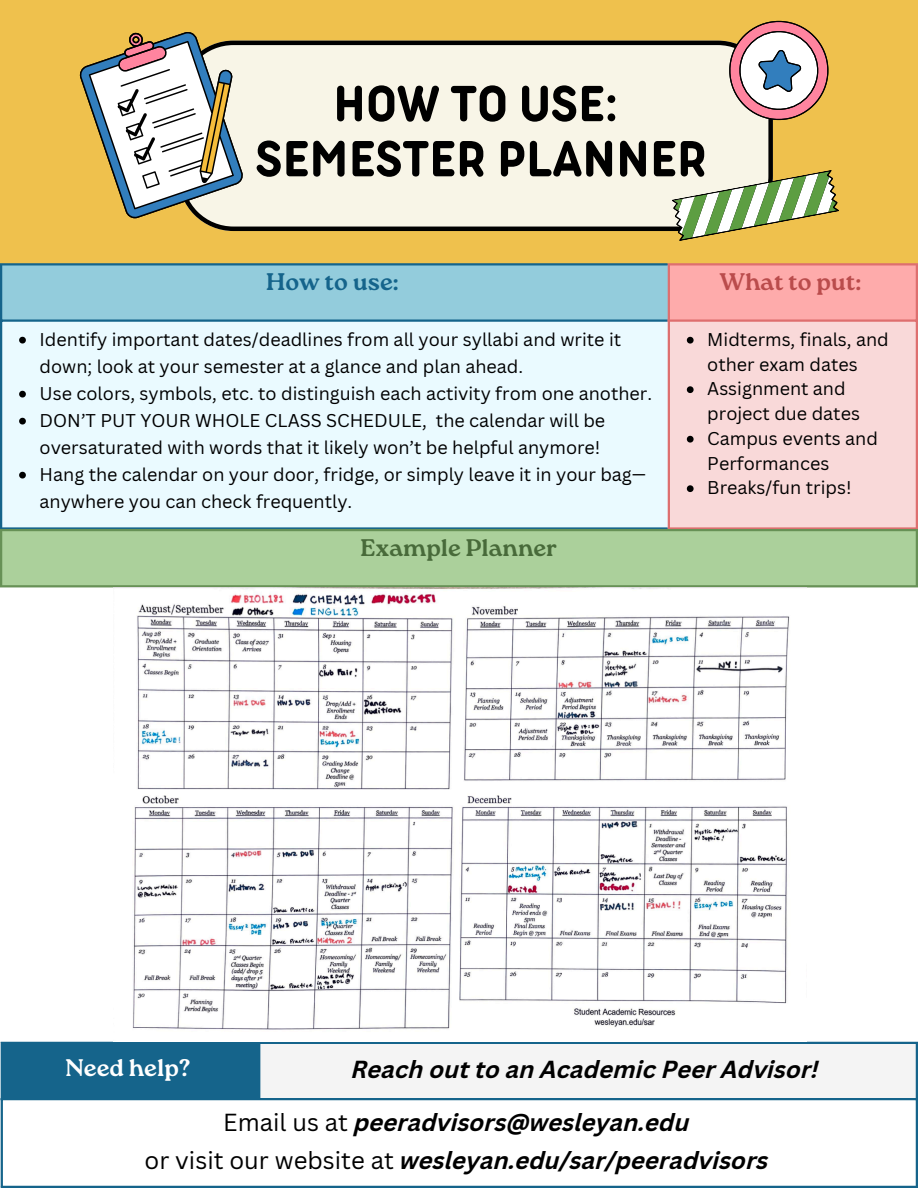
<style>
.page{position:relative;width:918px;height:1188px;background:#fff}
.page>*{position:absolute;margin:0;border:0;box-sizing:border-box;transform-origin:0 0}
.t1{font:55.5px/55.2px "Aristotelica Pro Cnd Txt Bld";color:#000;text-align:center}
.t2{font:italic 700 24px "Canva Sans";color:#000}
.t3{font:700 24px "Roca One";color:#486a3a}
.t4{font:700 24px "Roca One";color:#ba4c4c}
.t5{font:700 24px "Roca One";color:#15648b}
.t6{font:700 24px "Roca One";color:#fff}
.t7{font:18px/27px "Canva Sans";color:#000}
.s1{font-weight:400;font-style:normal}
</style>
<div class="page">
<div style="left:0;top:0;width:918px;height:263px;background:#efc14d"></div>
<div style="left:198px;top:41px;width:575px;height:190px;background:#f8f5e7"></div>
<svg style="left:672px;top:170px;width:167px;height:71px"></svg>
<svg style="left:720px;top:20px;width:109px;height:110px"></svg>
<svg style="left:79px;top:32px;width:164px;height:186px"></svg>
<div style="left:1px;top:264px;width:668px;height:57px;background:#93ccdc"></div>
<div style="left:669px;top:264px;width:248px;height:57px;background:#feabab"></div>
<div style="left:1px;top:320px;width:668px;height:209px;background:#eafaff"></div>
<div style="left:669px;top:320px;width:248px;height:209px;background:#f9d9d9"></div>
<svg style="left:19px;top:337px;width:7px;height:7px"></svg>
<svg style="left:19px;top:391px;width:7px;height:7px"></svg>
<svg style="left:19px;top:418px;width:7px;height:7px"></svg>
<svg style="left:19px;top:472px;width:7px;height:7px"></svg>
<svg style="left:687px;top:337px;width:7px;height:7px"></svg>
<svg style="left:687px;top:386px;width:7px;height:7px"></svg>
<svg style="left:687px;top:436px;width:7px;height:7px"></svg>
<svg style="left:687px;top:485px;width:7px;height:7px"></svg>
<hr style="left:0;top:265px;width:2px;height:262px;background:#15648b">
<hr style="left:0;top:263px;width:668px;height:2px;background:#15648b">
<hr style="left:0;top:319px;width:668px;height:3px;background:#15648b">
<hr style="left:0;top:527px;width:668px;height:3px;background:#15648b">
<hr style="left:668px;top:265px;width:2px;height:262px;background:#de6f6f">
<hr style="left:916px;top:265px;width:2px;height:262px;background:#de6f6f">
<hr style="left:668px;top:263px;width:250px;height:2px;background:#de6f6f">
<hr style="left:668px;top:319px;width:250px;height:3px;background:#de6f6f">
<hr style="left:668px;top:527px;width:250px;height:3px;background:#de6f6f">
<div style="left:1px;top:530px;width:916px;height:57px;background:#abd09b"></div>
<hr style="left:0;top:531px;width:2px;height:54px;background:#679156">
<hr style="left:916px;top:531px;width:2px;height:54px;background:#679156">
<hr style="left:0;top:529px;width:918px;height:2px;background:#679156">
<hr style="left:0;top:585px;width:918px;height:2px;background:#679156">
<div style="left:2px;top:1043px;width:258px;height:56px;background:#15648b"></div>
<div style="left:259px;top:1043px;width:658px;height:56px;background:#f4f4f4"></div>
<hr style="left:1px;top:1044px;width:2px;height:142px;background:#15648b">
<hr style="left:258px;top:1044px;width:2px;height:54px;background:#15648b">
<hr style="left:916px;top:1044px;width:2px;height:142px;background:#15648b">
<hr style="left:1px;top:1042px;width:917px;height:2px;background:#15648b">
<hr style="left:1px;top:1098px;width:917px;height:2px;background:#15648b">
<hr style="left:1px;top:1186px;width:917px;height:2px;background:#15648b">
<img style="left:113px;top:587px;width:693px;height:443px">
<p class="t1" style="left:255px;top:81px;width:453px">HOW TO USE:<br>SEMESTER PLANNER</p>
<h1 class="t5" style="left:266px;top:268px;width:134px">How to use:</h1>
<p class="t4" style="left:720px;top:268px;width:143px">What to put:</p>
<p class="t7" style="left:40px;top:325px;width:583px">Identify important dates/deadlines from all your syllabi and write it down; look at your semester at a glance and plan ahead.</p>
<p class="t7" style="left:40px;top:379px;width:614px">Use colors, symbols, etc. to distinguish each activity from one another.</p>
<p class="t7" style="left:40px;top:406px;width:567px">DON’T PUT YOUR WHOLE CLASS SCHEDULE, the calendar will be oversaturated with words that it likely won’t be helpful anymore!</p>
<p class="t7" style="left:40px;top:460px;width:608px">Hang the calendar on your door, fridge, or simply leave it in your bag— anywhere you can check frequently.</p>
<p class="t7" style="left:707px;top:326px;width:183px;line-height:24.8px">Midterms, finals, and other exam dates</p>
<p class="t7" style="left:707px;top:376px;width:154px;line-height:24.8px">Assignment and project due dates</p>
<p class="t7" style="left:707px;top:425px;width:172px;line-height:24.8px">Campus events and<br>Performances</p>
<p class="t7" style="left:707px;top:474px;width:146px">Breaks/fun trips!</p>
<p class="t3" style="left:361px;top:533px;width:198px">Example Planner</p>
<p class="t6" style="left:66px;top:1053px;width:127px">Need help?</p>
<p class="t2" style="left:352px;top:1059px;width:469px">Reach out to an Academic Peer Advisor!</p>
<p class="t2" style="left:223px;top:1113px;width:468px"><span class="s1">Email us at</span> peeradvisors@wesleyan.edu</p>
<p class="t2" style="left:145px;top:1151px;width:625px"><span class="s1">or visit our website at</span> wesleyan.edu/sar/peeradvisors</p>
</div>
